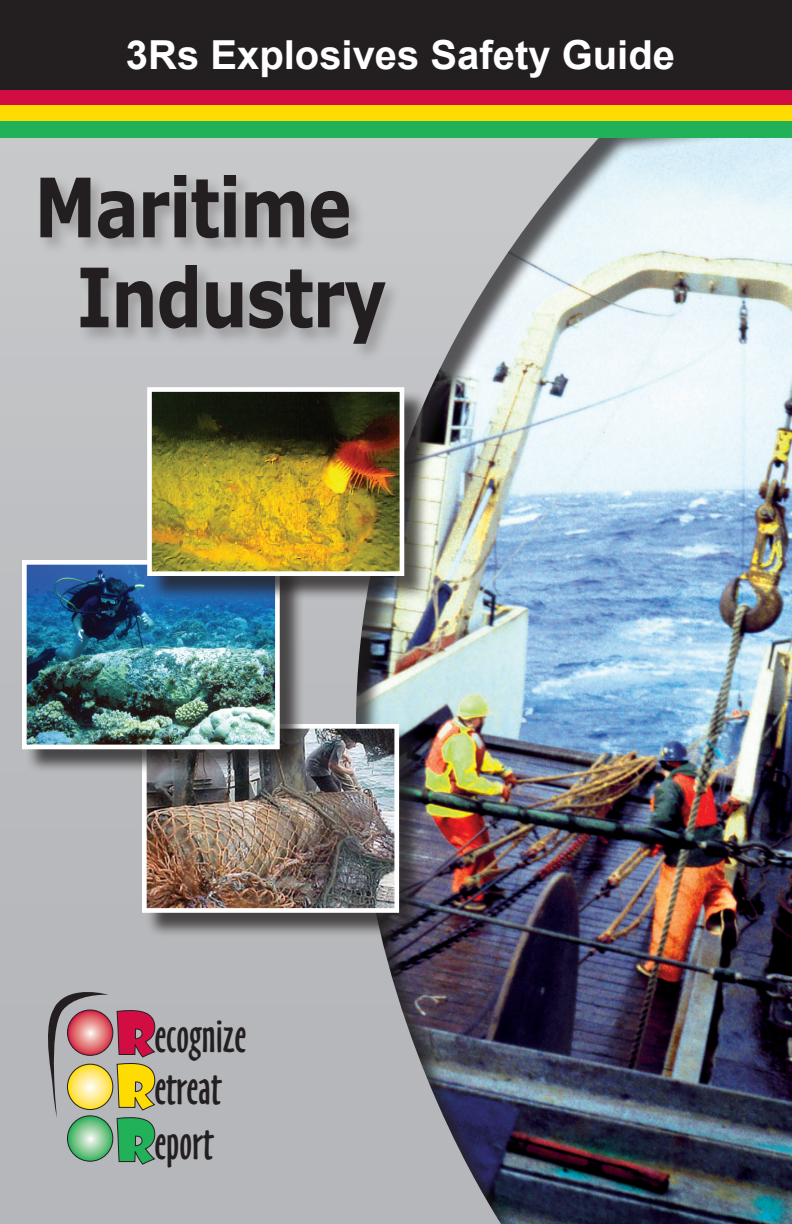
<style>
.page{position:relative;width:792px;height:1224px;background:#fff}
.page>*{position:absolute;margin:0;border:0;box-sizing:border-box;transform-origin:0 0}
.Cover_title{font:700 82px/90px "Verdana";letter-spacing:-.02em;color:#231f20;text-align:center;scale:.8 1}
.t1{font:57.4px/53.6px "Showcard Gothic";color:#d20d44;text-align:justify}
.t2{font:44px/53.6px "Oz Handicraft BT";color:#231f20}
.Cover_header{font:700 40px "Arial";color:#fff}
.s1{color:#ffdc01}
.s2{color:#21b259}
</style>
<div class="page">
<img style="left:0;top:138px;width:792px;height:1086px">
<div style="left:0;top:0;width:792px;height:102px;background:#231f20"></div>
<div style="left:0;top:90px;width:792px;height:16px;background:#d20d44"></div>
<div style="left:0;top:105px;width:792px;height:16px;background:#ffdc01"></div>
<div style="left:0;top:121px;width:792px;height:17px;background:#21b259"></div>
<div style="left:37px;top:172px;width:366px;height:190px;background:#231f20;opacity:.25"></div>
<svg style="left:67px;top:1010px;width:46px;height:45px"></svg>
<svg style="left:67px;top:1064px;width:46px;height:46px"></svg>
<svg style="left:67px;top:1116px;width:46px;height:45px;background:#78c28c"></svg>
<div style="left:67px;top:1116px;width:46px;height:45px;border:1px solid #231f20;border-radius:50%"></div>
<svg style="left:48px;top:992px;width:61px;height:126px;background:#b89e8a"></svg>
<svg style="left:116px;top:1001px;width:40px;height:164px;background:#a8a8ac"></svg>
<div style="left:145px;top:727px;width:279px;height:211px;background:#231f20;opacity:.75"></div>
<img style="left:148px;top:730px;width:245px;height:177px">
<div style="left:142px;top:724px;width:257px;height:189px;border:5px solid #fff"></div>
<div style="left:25px;top:563px;width:279px;height:211px;background:#231f20;opacity:.75"></div>
<img style="left:28px;top:566px;width:246px;height:177px">
<div style="left:22px;top:560px;width:258px;height:189px;border:5px solid #fff"></div>
<div style="left:150px;top:390px;width:280px;height:211px;background:#231f20;opacity:.75"></div>
<img style="left:153px;top:393px;width:245px;height:177px">
<div style="left:147px;top:387px;width:257px;height:189px;border:5px solid #fff"></div>
<p class="Cover_header" style="left:126px;top:28px;width:551px">3Rs Explosives Safety Guide</p>
<p class="Cover_title" style="left:34px;top:161px;width:442px">Maritime<br>Industry</p>
<p class="t1" style="left:116px;top:1004px;width:41px">R <span class="s1">R </span><span class="s2">R</span></p>
<p class="t2" style="left:154px;top:1009px;width:94px">ecognize etreat eport</p>
</div>
